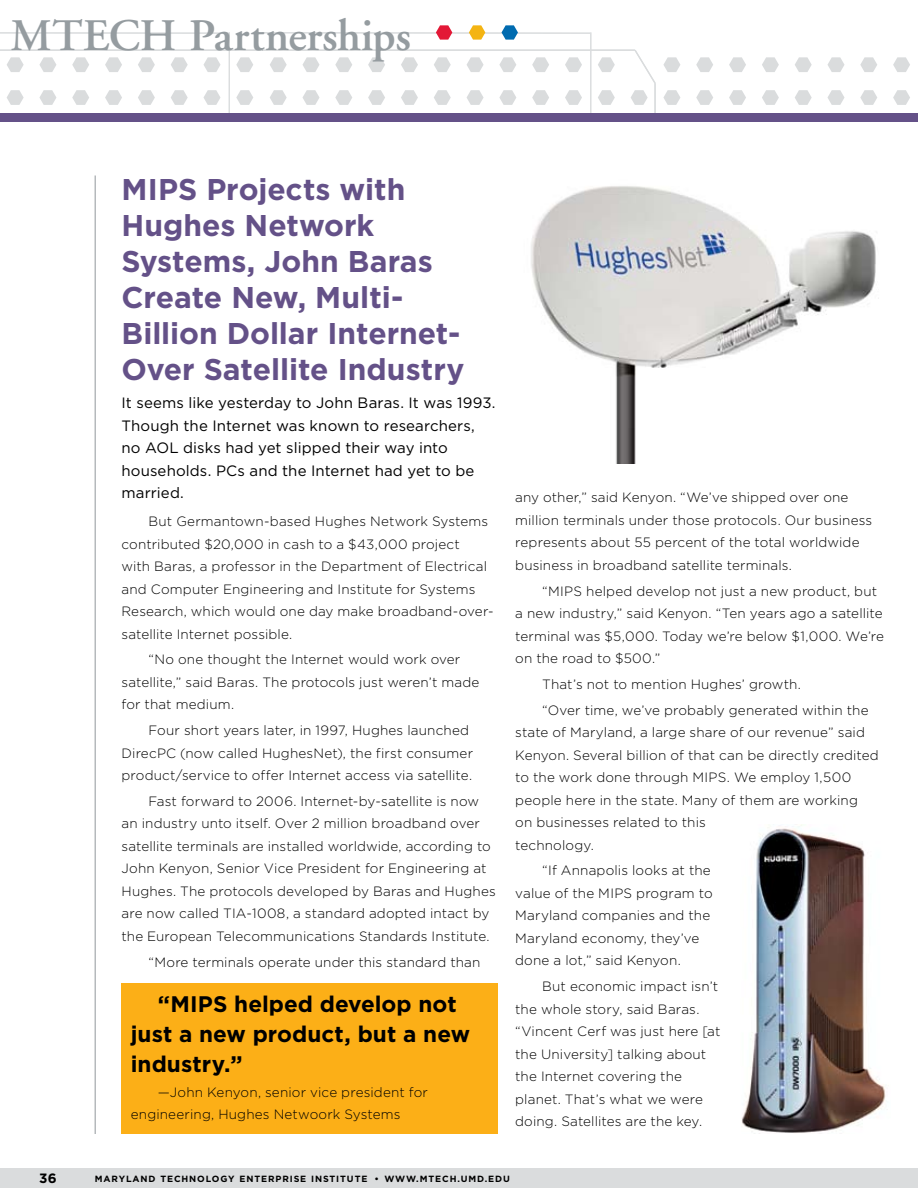
<style>
.page{position:relative;width:918px;height:1188px;background:#fff}
.page>*{position:absolute;margin:0;border:0;box-sizing:border-box;transform-origin:0 0}
.t1{font:600 45px "Adobe Garamond";letter-spacing:-.005em;color:#959ca0}
.t2{font:700 30px/36px "Gotham";color:#645188}
.t3{font:700 22.5px/30px "Gotham";color:#000}
.t4{font:15px/22.5px "Gotham";letter-spacing:.01em;color:#000}
.t5{font:300 13.5px/22.5px "Gotham";letter-spacing:.01em;color:#000}
.t6{font:700 13.5px "Gotham";color:#000}
.t7{font:700 9px "Gotham";letter-spacing:.1em;color:#000}
</style>
<div class="page">
<div style="left:0;top:1169px;width:918px;height:19px;background:#dadcdd"></div>
<hr style="left:94px;top:176px;width:2px;height:958px;background:#959ca0">
<svg style="left:0;top:25px;width:910px;height:88px"></svg>
<hr style="left:0;top:49px;width:263px;height:2px;background:#959ca0">
<div style="left:0;top:113px;width:918px;height:9px;background:#645188"></div>
<img style="left:531px;top:186px;width:348px;height:278px">
<div style="left:122px;top:984px;width:376px;height:150px;background:#fcaf17"></div>
<img style="left:741px;top:825px;width:145px;height:309px">
<h1 class="t1" style="left:11px;top:11px;width:402px">MTECH Partnerships</h1>
<h2 class="t2" style="left:122px;top:171px;width:344px">MIPS Projects with<br>Hughes Network<br>Systems, John Baras<br>Create New, Multi-<br>Billion Dollar Internet-<br>Over Satellite Industry</h2>
<p class="t4" style="left:122px;top:391px;width:376px">It seems like yesterday to John Baras. It was 1993.<br>Though the Internet was known to researchers, no AOL disks had yet slipped their way into households. PCs and the Internet had yet to be married.</p>
<p class="t5" style="left:122px;top:510px;width:374px;text-indent:27px">But Germantown-based Hughes Network Systems contributed $20,000 in cash to a $43,000 project<br>with Baras, a professor in the Department of Electrical and Computer Engineering and Institute for Systems Research, which would one day make broadband-over&shy;satellite Internet possible.</p>
<p class="t5" style="left:122px;top:648px;width:359px;text-indent:27px">“No one thought the Internet would work over satellite,” said Baras. The protocols just weren’t made for that medium.</p>
<p class="t5" style="left:122px;top:719px;width:353px;text-indent:27px">Four short years later, in 1997, Hughes launched<br>DirecPC (now called HughesNet), the first consumer product/service to offer Internet access via satellite.</p>
<p class="t5" style="left:122px;top:790px;width:376px;text-indent:27px">Fast forward to 2006. Internet-by-satellite is now an industry unto itself. Over 2 million broadband over satellite terminals are installed worldwide, according to John Kenyon, Senior Vice President for Engineering at Hughes. The protocols developed by Baras and Hughes are now called TIA-1008, a standard adopted intact by the European Telecommunications Standards Institute.</p>
<p class="t5" style="left:148px;top:950px;width:333px">“More terminals operate under this standard than</p>
<h3 class="t3" style="left:131px;top:989px;width:341px;text-indent:27px">“MIPS helped develop not just a new product, but a new industry.”</h3>
<p class="t5" style="left:131px;top:1081px;width:299px;text-indent:27px">—John Kenyon, senior vice president for engineering, Hughes Netwoork Systems</p>
<p class="t5" style="left:515px;top:486px;width:359px">any other,” said Kenyon. “We’ve shipped over one million terminals under those protocols. Our business represents about 55 percent of the total worldwide business in broadband satellite terminals.</p>
<p class="t5" style="left:515px;top:579px;width:370px;text-indent:27px">“MIPS helped develop not just a new product, but a new industry,” said Kenyon. “Ten years ago a satellite terminal was $5,000. Today we’re below $1,000. We’re on the road to $500.”</p>
<p class="t5" style="left:542px;top:671px;width:328px;line-height:25.8px">That’s not to mention Hughes’ growth.<br>“Over time, we’ve probably generated within the</p>
<p class="t5" style="left:515px;top:721px;width:365px">state of Maryland, a large share of our revenue” said Kenyon. Several billion of that can be directly credited to the work done through MIPS. We employ 1,500 people here in the state. Many of them are working<br>on businesses related to this<br>technology.</p>
<p class="t5" style="left:515px;top:859px;width:199px;text-indent:27px">“If Annapolis looks at the value of the MIPS program to<br>Maryland companies and the<br>Maryland economy, they’ve done a lot,” said Kenyon.</p>
<p class="t5" style="left:515px;top:975px;width:207px;text-indent:27px">But economic impact isn’t the whole story, said Baras. “Vincent Cerf was just here [at the University] talking about the Internet covering the planet. That’s what we were doing. Satellites are the key.</p>
<p class="t6" style="left:39px;top:1171px;width:19px">36</p>
<p class="t7" style="left:384px;top:1174px;width:44px">www.mtech</p>
<p class="t7" style="left:457px;top:1174px;width:12px">.umd</p>
<p class="t7" style="left:485px;top:1174px;width:12px">.edu</p>
<p class="t7" style="left:95px;top:1174px;width:286px">MARYLAND TECHNOLOGY ENTERPRISE INSTITUTE •</p>
</div>
